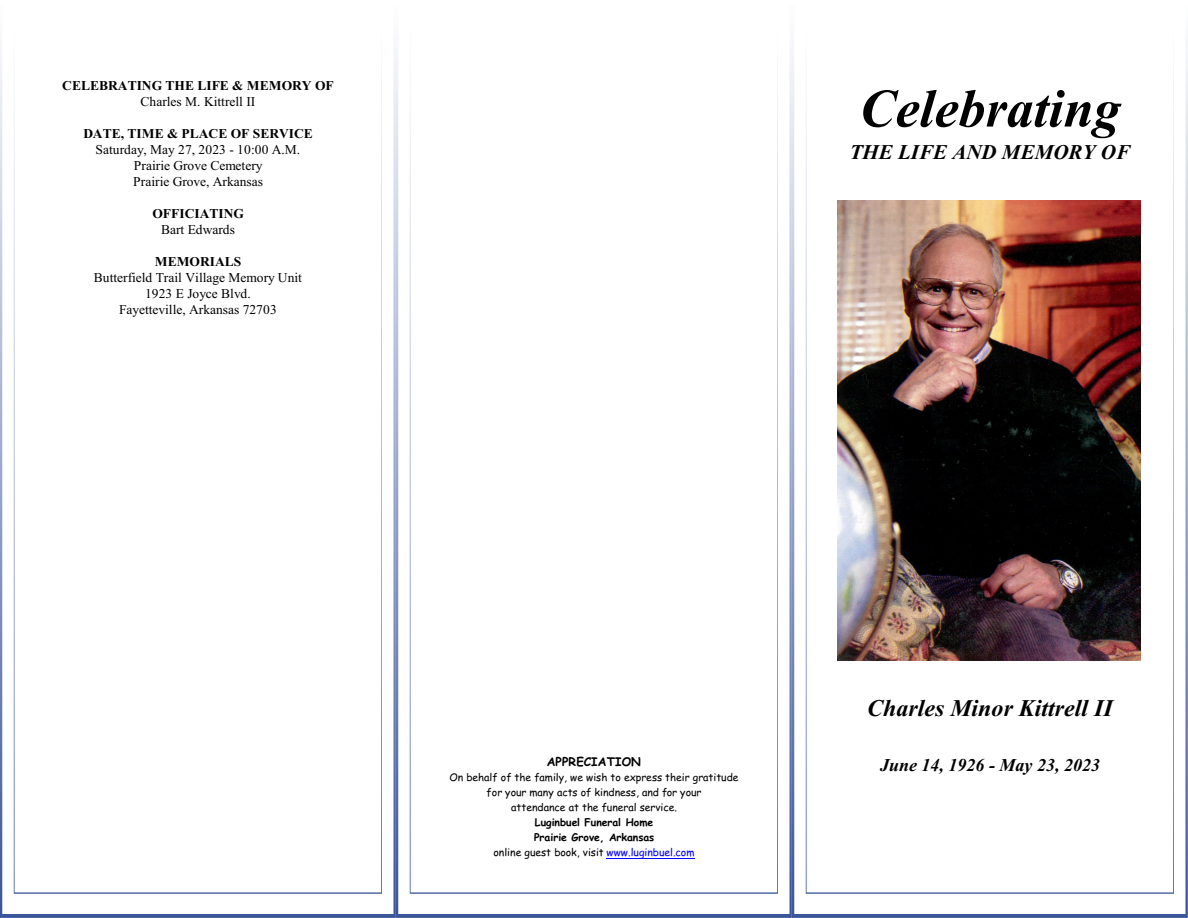
<style>
.page{position:relative;width:1188px;height:918px;background:#fff}
.page>*{position:absolute;margin:0;border:0;box-sizing:border-box;transform-origin:0 0}
.t1{font:italic 700 54px "Times New Roman";color:#000}
.t2{font:italic 700 24px "Times New Roman";color:#000}
.t3{font:italic 700 21px "Times New Roman";color:#000}
.t4{font:italic 700 18px "Times New Roman";color:#000}
.t5{font:13.5px/16px "Times New Roman";color:#000;text-align:center}
.t6{font:700 13.5px "Times New Roman";color:#000}
.t7{font:700 12px "Comic Sans MS";letter-spacing:.005em;color:#000}
.t8{font:10.5px/15px "Comic Sans MS";color:#000;text-align:center}
.t9{font:700 10.5px/15px "Comic Sans MS";color:#000;text-align:center}
.s1{font-weight:400}
.s2{font-weight:400;color:#00f}
</style>
<div class="page">
<img style="left:0;top:50px;width:1188px;height:868px">
<img style="left:14px;top:50px;width:368px;height:844px">
<img style="left:410px;top:50px;width:368px;height:844px">
<img style="left:806px;top:50px;width:368px;height:844px">
<hr style="left:607px;top:858px;width:88px;height:1px;background:#00f">
<img style="left:838px;top:200px;width:302px;height:461px">
<p class="t6" style="left:62px;top:81px;width:273px">CELEBRATING THE LIFE &amp; MEMORY OF</p>
<p class="t5" style="left:141px;top:95px;width:116px">Charles M. Kittrell II</p>
<p class="t6" style="left:83px;top:129px;width:231px">DATE, TIME &amp; PLACE OF SERVICE</p>
<p class="t5" style="left:96px;top:143px;width:206px">Saturday, May 27, 2023 - 10:00 A.M.<br>Prairie Grove Cemetery<br>Prairie Grove, Arkansas</p>
<p class="t6" style="left:152px;top:209px;width:93px">OFFICIATING</p>
<p class="t5" style="left:161px;top:223px;width:75px">Bart Edwards</p>
<p class="t6" style="left:155px;top:257px;width:88px">MEMORIALS</p>
<p class="t5" style="left:94px;top:271px;width:210px">Butterfield Trail Village Memory Unit<br>1923 E Joyce Blvd.<br>Fayetteville, Arkansas 72703</p>
<h1 class="t1" style="left:860px;top:90px;width:263px">Celebrating</h1>
<h3 class="t3" style="left:850px;top:145px;width:282px">THE LIFE AND MEMORY OF</h3>
<p class="t7" style="left:547px;top:756px;width:96px">APPRECIATION</p>
<p class="t8" style="left:449px;top:771px;width:291px">On behalf of the family, we wish to express their gratitude for your many acts of kindness, and for your<br>attendance at the funeral service.</p>
<p class="t9" style="left:493px;top:816px;width:203px">Luginbuel Funeral Home<br>Prairie Grove, Arkansas<br><span class="s1">online guest book, visit</span> <span class="s2">www.luginbuel.com</span></p>
<h2 class="t2" style="left:867px;top:700px;width:247px">Charles Minor Kittrell II</h2>
<h3 class="t4" style="left:880px;top:758px;width:221px">June 14, 1926 - May 23, 2023</h3>
</div>
